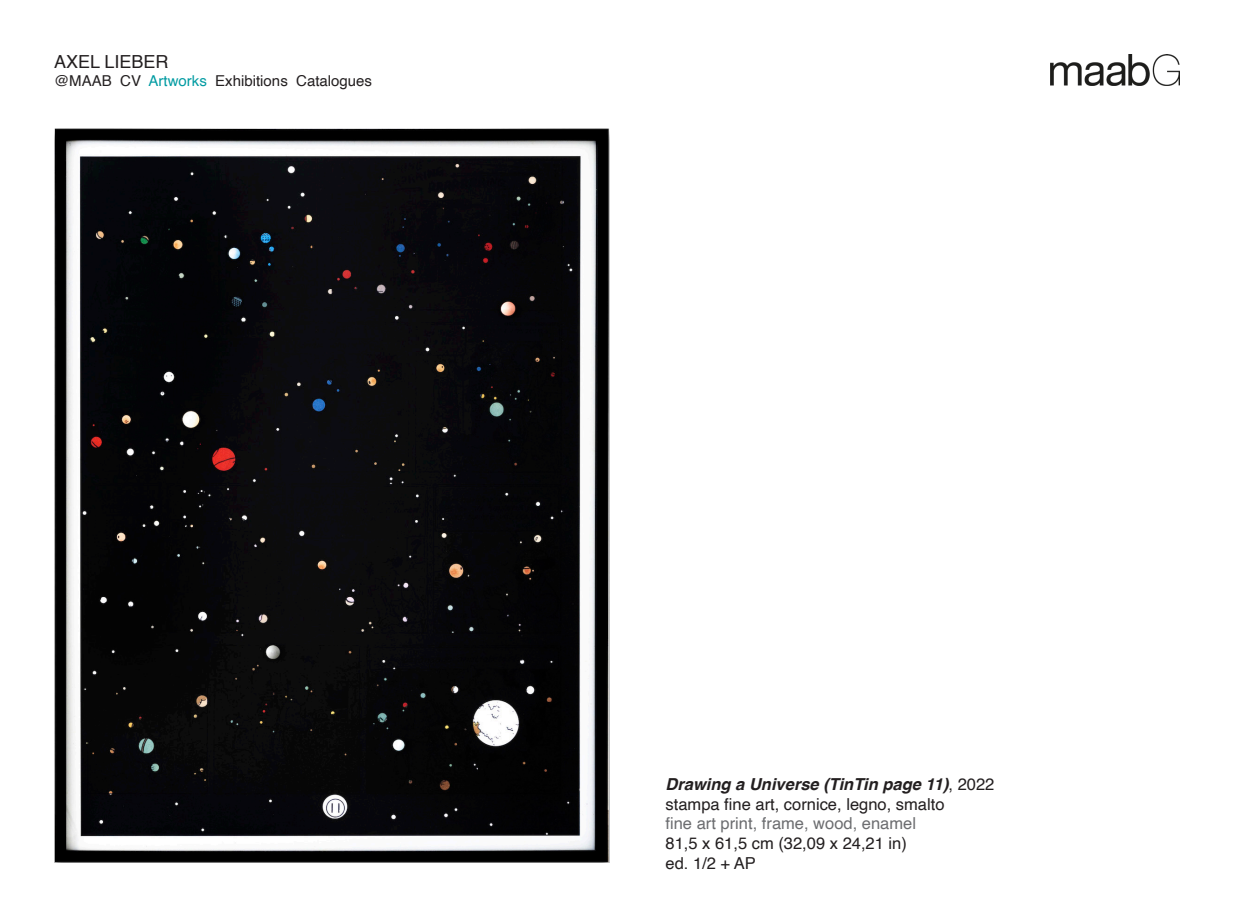
<style>
.page{position:relative;width:1234px;height:923px;background:#fff}
.page>*{position:absolute;margin:0;border:0;box-sizing:border-box;transform-origin:0 0}
.t1{font:18px "Helvetica";color:#231f20}
.t2{font:16.5px "Helvetica";color:#231f20}
.t3{font:italic 700 16.5px "Helvetica";color:#231f20}
.t4{font:16.5px "Helvetica";color:#6c6d70}
.t5{font:15px "Helvetica";color:#231f20}
.s1{color:#009ba2}
.s2{font-weight:400;font-style:normal}
</style>
<div class="page">
<img style="left:54px;top:129px;width:555px;height:733px">
<img style="left:1050px;top:54px;width:129px;height:31px">
<p class="t1" style="left:54px;top:47px;width:116px">AXEL LIEBER</p>
<p class="t5" style="left:54px;top:69px;width:319px">@MAAB CV <span class="s1">Artworks</span> Exhibitions Catalogues</p>
<p class="t3" style="left:665px;top:770px;width:330px">Drawing a Universe (TinTin page 11)<span class="s2">, 2022</span></p>
<p class="t2" style="left:665px;top:791px;width:280px">stampa fine art, cornice, legno, smalto</p>
<p class="t4" style="left:665px;top:811px;width:252px">fine art print, frame, wood, enamel</p>
<p class="t2" style="left:665px;top:830px;width:243px">81,5 x 61,5 cm (32,09 x 24,21 in)</p>
<p class="t2" style="left:665px;top:850px;width:92px">ed. 1/2 + AP</p>
</div>
